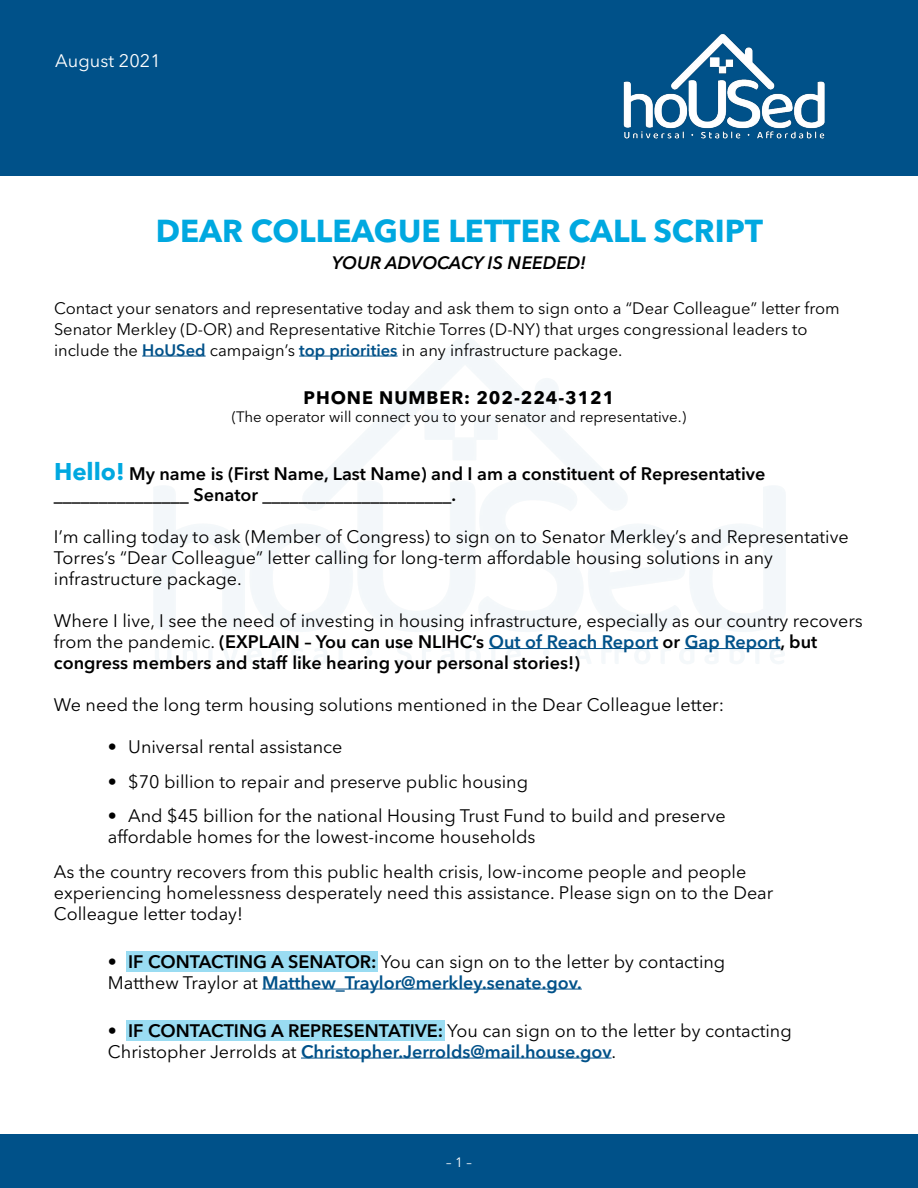
<style>
.page{position:relative;width:918px;height:1188px;background:#fff}
.page>*{position:absolute;margin:0;border:0;box-sizing:border-box;transform-origin:0 0}
.t1{font:700 31.5px "Avenir Next LT Pro";color:#00a8e0}
.t2{font:18px/21px "Avenir Next LT Pro";color:#000}
.t3{font:600 18px/21px "Avenir Next LT Pro";color:#000}
.t4{font:700 18px "Avenir Next LT Pro";letter-spacing:.05em;color:#000}
.t5{font:italic 600 18px "Avenir Next";color:#000}
.t6{font:18px "Avenir Next LT Pro";letter-spacing:.005em;color:#fff}
.t7{font:16.5px/21px "Avenir Next LT Pro";color:#000}
.t8{font:15px "Avenir Next LT Pro";color:#000}
.t9{font:13.5px "Avenir Next LT Pro";color:#fff}
.s1{font-weight:600;color:#005189}
.s2{font-weight:700;font-size:24px;color:#00a8e0}
.s3{font-weight:600}
</style>
<div class="page">
<div style="left:0;top:1134px;width:918px;height:54px;background:#005189"></div>
<div style="left:0;top:0;width:918px;height:176px;background:#005189"></div>
<img style="left:623px;top:33px;width:202px;height:106px">
<hr style="left:142px;top:356px;width:64px;height:1px;background:#005189">
<hr style="left:299px;top:356px;width:99px;height:1px;background:#005189">
<hr style="left:489px;top:648px;width:169px;height:1px;background:#005189">
<hr style="left:685px;top:648px;width:96px;height:1px;background:#005189">
<hr style="left:262px;top:989px;width:320px;height:1px;background:#005189">
<hr style="left:301px;top:1058px;width:311px;height:1px;background:#005189">
<div style="left:126px;top:1020px;width:319px;height:21px;background:#9adcf2"></div>
<div style="left:126px;top:951px;width:252px;height:20px;background:#9adcf2"></div>
<p class="t6" style="left:55px;top:50px;width:107px">August 2021</p>
<h1 class="t1" style="left:156px;top:211px;width:609px">DEAR COLLEAGUE LETTER CALL SCRIPT</h1>
<p class="t5" style="left:332px;top:247px;width:255px">YOUR ADVOCACY IS NEEDED!</p>
<p class="t7" style="left:54px;top:297px;width:787px">Contact your senators and representative today and ask them to sign onto a “Dear Colleague” letter from<br>Senator Merkley (D-OR) and Representative Ritchie Torres (D-NY) that urges congressional leaders to include the <span class="s1">HoUSed</span> campaign’s <span class="s1">top priorities</span> in any infrastructure package.</p>
<p class="t4" style="left:304px;top:386px;width:312px">PHONE NUMBER: 202-224-3121</p>
<p class="t8" style="left:232px;top:407px;width:456px">(The operator will connect you to your senator and representative.)</p>
<p class="t3" style="left:54px;top:463px;width:713px"><span class="s2">Hello!</span> My name is (First Name, Last Name) and I am a constituent of Representative _______________ Senator _____________________.</p>
<p class="t2" style="left:54px;top:526px;width:796px">I’m calling today to ask (Member of Congress) to sign on to Senator Merkley’s and Representative<br>Torres’s “Dear Colleague” letter calling for long-term affordable housing solutions in any infrastructure package.</p>
<p class="t2" style="left:54px;top:610px;width:810px">Where I live, I see the need of investing in housing infrastructure, especially as our country recovers from the pandemic. <span class="s3">(EXPLAIN – You can use NLIHC’s</span> <span class="s1">Out of Reach Report</span> <span class="s3">or</span> <span class="s1">Gap Report</span><span class="s3">, but congress members and staff like hearing your personal stories!)</span></p>
<p class="t2" style="left:54px;top:694px;width:672px">We need the long term housing solutions mentioned in the Dear Colleague letter:</p>
<p class="t2" style="left:108px;top:736px;width:236px">• Universal rental assistance</p>
<p class="t2" style="left:108px;top:771px;width:422px">• $70 billion to repair and preserve public housing</p>
<p class="t2" style="left:108px;top:805px;width:619px">• And $45 billion for the national Housing Trust Fund to build and preserve affordable homes for the lowest-income households</p>
<p class="t2" style="left:54px;top:861px;width:721px">As the country recovers from this public health crisis, low-income people and people experiencing homelessness desperately need this assistance. Please sign on to the Dear<br>Colleague letter today!</p>
<p class="t2" style="left:108px;top:951px;width:619px"><span class="s3">• IF CONTACTING A SENATOR:</span> You can sign on to the letter by contacting<br>Matthew Traylor at <span class="s1">Matthew_Traylor@merkley.senate.gov.</span></p>
<p class="t2" style="left:108px;top:1020px;width:685px"><span class="s3">• IF CONTACTING A REPRESENTATIVE:</span> You can sign on to the letter by contacting<br>Christopher Jerrolds at <span class="s1">Christopher.Jerrolds@mail.house.gov</span>.</p>
<p class="t9" style="left:446px;top:1154px;width:27px">– 1 –</p>
</div>
